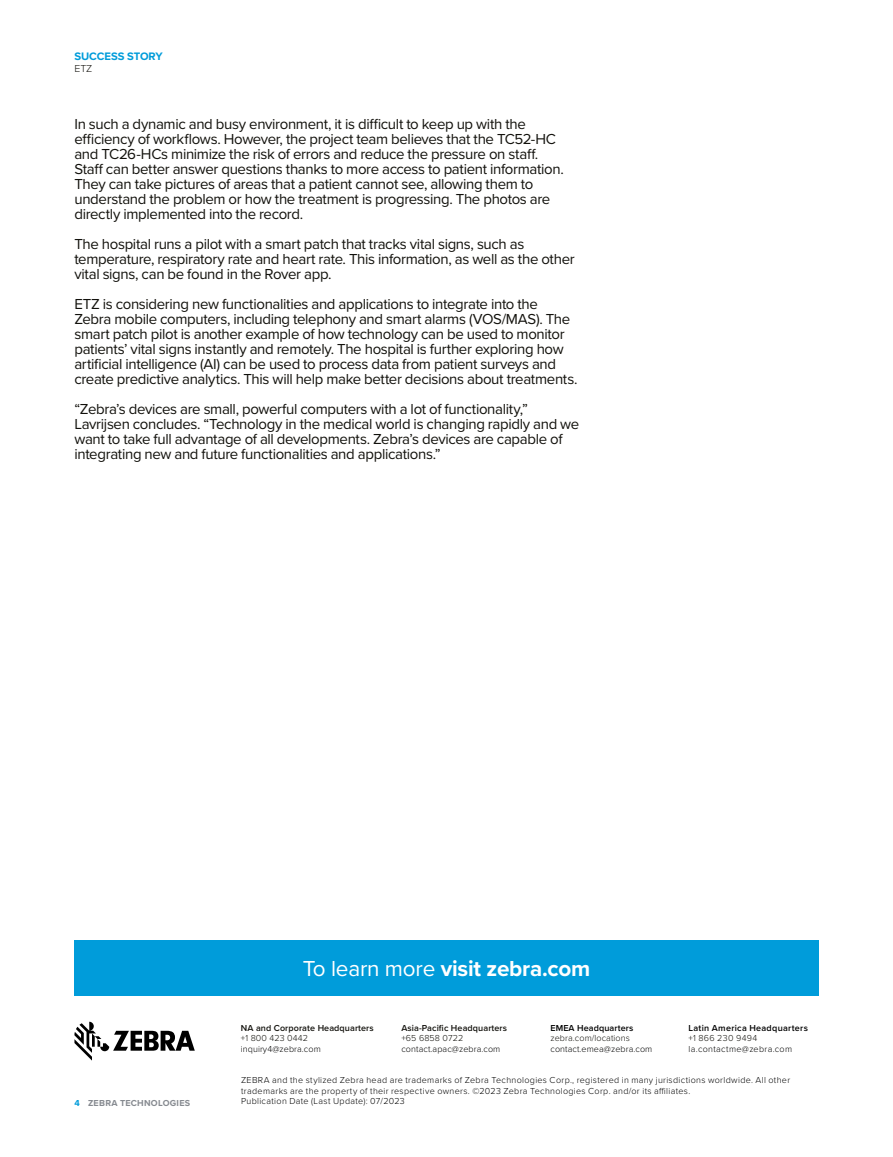
<style>
.page{position:relative;width:893px;height:1157px;background:#fff}
.page>*{position:absolute;margin:0;border:0;box-sizing:border-box;transform-origin:0 0}
.t1{font:700 22.5px "Proxima Nova";letter-spacing:-.01em;color:#fff}
.t2{font:15px/15px "Proxima Nova";letter-spacing:-.025em;color:#12110c}
.t3{font:700 11.25px "Proxima Nova";letter-spacing:-.005em;color:#009cda}
.t4{font:300 10.5px "Proxima Nova";color:#12110c}
.t5{font:300 9px/10.5px "Proxima Nova";letter-spacing:.035em;color:#000}
.t6{font:300 9px "Proxima Nova";letter-spacing:.01em;color:#000}
.t7{font:600 9px "Proxima Nova";letter-spacing:.01em;color:#12110c}
.t8{font:300 9px "Proxima Nova";letter-spacing:.01em;color:#12110c}
.t9{font:600 9px "Proxima Nova";letter-spacing:.03em;color:#000}
.t10{font:700 9px "Proxima Nova";letter-spacing:.03em;color:#868a90}
.t11{font:600 9px "Proxima Nova";letter-spacing:.01em;color:#000}
.t12{font:300 9px "Proxima Nova";letter-spacing:.04em;color:#12110c}
.s1{color:#009cda}
.s2{font-weight:400}
</style>
<div class="page">
<div style="left:74px;top:940px;width:745px;height:55px;background:#009cda"></div>
<svg style="left:74px;top:1021px;width:121px;height:39px"></svg>
<p class="t3" style="left:74px;top:48px;width:90px">SUCCESS STORY</p>
<p class="t4" style="left:74px;top:61px;width:19px">ETZ</p>
<p class="t2" style="left:74px;top:116px;width:491px">In such a dynamic and busy environment, it is difficult to keep up with the efficiency of workflows. However, the project team believes that the TC52-HC and TC26-HCs minimize the risk of errors and reduce the pressure on staff.<br>Staff can better answer questions thanks to more access to patient information.<br>They can take pictures of areas that a patient cannot see, allowing them to understand the problem or how the treatment is progressing. The photos are directly implemented into the record.</p>
<p class="t2" style="left:74px;top:236px;width:502px">The hospital runs a pilot with a smart patch that tracks vital signs, such as temperature, respiratory rate and heart rate. This information, as well as the other vital signs, can be found in the Rover app.</p>
<p class="t2" style="left:74px;top:296px;width:504px">ETZ is considering new functionalities and applications to integrate into the Zebra mobile computers, including telephony and smart alarms (VOS/MAS). The smart patch pilot is another example of how technology can be used to monitor patients’ vital signs instantly and remotely. The hospital is further exploring how artificial intelligence (AI) can be used to process data from patient surveys and create predictive analytics. This will help make better decisions about treatments.</p>
<p class="t2" style="left:74px;top:401px;width:506px">“Zebra’s devices are small, powerful computers with a lot of functionality,” Lavrijsen concludes. “Technology in the medical world is changing rapidly and we want to take full advantage of all developments. Zebra’s devices are capable of integrating new and future functionalities and applications.”</p>
<p class="t10" style="left:74px;top:1096px;width:117px"><span class="s1">4</span> ZEBRA TECHNOLOGIES</p>
<h1 class="t1" style="left:303px;top:951px;width:289px"><span class="s2">To learn more</span> visit zebra.com</h1>
<p class="t7" style="left:241px;top:1021px;width:134px">NA and Corporate Headquarters</p>
<p class="t8" style="left:241px;top:1031px;width:69px">+1 800 423 0442</p>
<p class="t6" style="left:241px;top:1042px;width:81px">inquiry4@zebra.com</p>
<p class="t7" style="left:401px;top:1021px;width:107px">Asia-Pacific Headquarters</p>
<p class="t8" style="left:401px;top:1031px;width:63px">+65 6858 0722</p>
<p class="t6" style="left:401px;top:1042px;width:100px">contact.apac@zebra.com</p>
<p class="t11" style="left:550px;top:1021px;width:84px">EMEA Headquarters</p>
<p class="t8" style="left:550px;top:1031px;width:81px">zebra.com/locations</p>
<p class="t6" style="left:550px;top:1042px;width:103px">contact.emea@zebra.com</p>
<p class="t9" style="left:688px;top:1021px;width:121px">Latin America Headquarters</p>
<p class="t12" style="left:688px;top:1031px;width:70px">+1 866 230 9494</p>
<p class="t5" style="left:688px;top:1043px;width:105px">la.contactme@zebra.com</p>
<p class="t5" style="left:241px;top:1074px;width:551px">ZEBRA and the stylized Zebra head are trademarks of Zebra Technologies Corp., registered in many jurisdictions worldwide. All other trademarks are the property of their respective owners. ©2023 Zebra Technologies Corp. and/or its affiliates.<br>Publication Date (Last Update): 07/2023</p>
</div>
